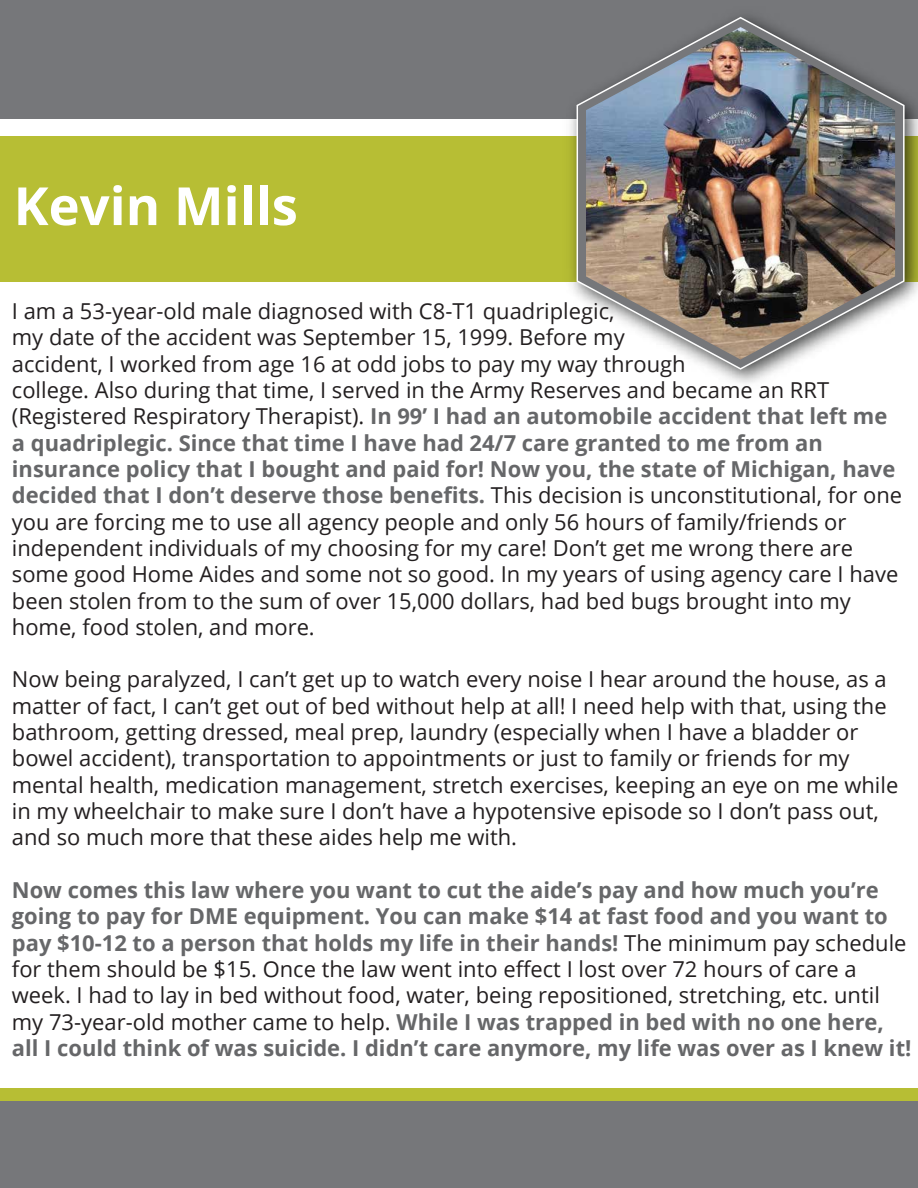
<style>
.page{position:relative;width:918px;height:1188px;background:#fff}
.page>*{position:absolute;margin:0;border:0;box-sizing:border-box;transform-origin:0 0}
.t1{font:700 52.65px "Open Sans";color:#fff}
.t2{font:21.9px/26.2px "Open Sans";color:#231f20}
.t3{font:700 21.9px/26.2px "Open Sans";color:#666769}
.s1{font-weight:700;color:#666769}
.s2{font-weight:400;color:#231f20}
</style>
<div class="page">
<div style="left:0;top:0;width:918px;height:119px;background:#76777a"></div>
<div style="left:0;top:136px;width:918px;height:146px;background:#b7be34"></div>
<img style="left:570px;top:99px;width:348px;height:285px">
<svg style="left:576px;top:16px;width:330px;height:355px"></svg>
<div style="left:0;top:1088px;width:918px;height:73px;background:#b7be34"></div>
<div style="left:0;top:1102px;width:918px;height:86px;background:#76777a"></div>
<img style="left:586px;top:27px;width:309px;height:333px">
<h1 class="t1" style="left:14px;top:169px;width:286px">Kevin Mills</h1>
<p class="t2" style="left:12px;top:297px;width:892px">I am a 53-year-old male diagnosed with C8-T1 quadriplegic,<br>my date of the accident was September 15, 1999. Before my<br>accident, I worked from age 16 at odd jobs to pay my way through<br>college. Also during that time, I served in the Army Reserves and became an RRT (Registered Respiratory Therapist). <span class="s1">In 99’ I had an automobile accident that left me a quadriplegic. Since that time I have had 24/7 care granted to me from an insurance policy that I bought and paid for! Now you, the state of Michigan, have decided that I don’t deserve those benefits.</span> This decision is unconstitutional, for one you are forcing me to use all agency people and only 56 hours of family/friends or independent individuals of my choosing for my care! Don’t get me wrong there are some good Home Aides and some not so good. In my years of using agency care I have been stolen from to the sum of over 15,000 dollars, had bed bugs brought into my home, food stolen, and more.</p>
<p class="t2" style="left:12px;top:666px;width:888px">Now being paralyzed, I can’t get up to watch every noise I hear around the house, as a matter of fact, I can’t get out of bed without help at all! I need help with that, using the bathroom, getting dressed, meal prep, laundry (especially when I have a bladder or bowel accident), transportation to appointments or just to family or friends for my mental health, medication management, stretch exercises, keeping an eye on me while in my wheelchair to make sure I don’t have a hypotensive episode so I don’t pass out, and so much more that these aides help me with.</p>
<p class="t3" style="left:12px;top:876px;width:901px">Now comes this law where you want to cut the aide’s pay and how much you’re going to pay for DME equipment. You can make $14 at fast food and you want to pay $10-12 to a person that holds my life in their hands! <span class="s2">The minimum pay schedule for them should be $15. Once the law went into effect I lost over 72 hours of care a week. I had to lay in bed without food, water, being repositioned, stretching, etc. until my 73-year-old mother came to help.</span> While I was trapped in bed with no one here, all I could think of was suicide. I didn’t care anymore, my life was over as I knew it!</p>
</div>
